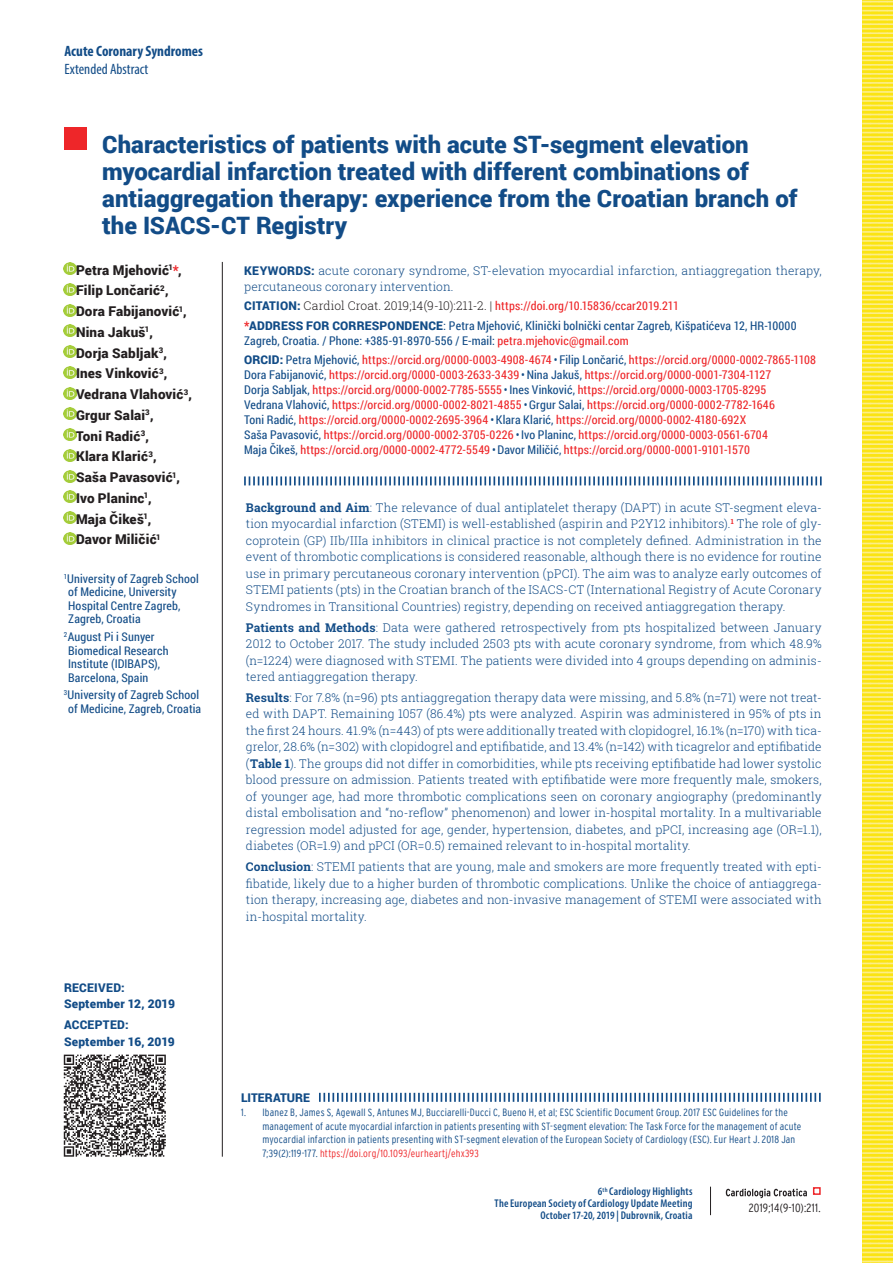
<style>
.page{position:relative;width:893px;height:1263px;background:#fff}
.page>*{position:absolute;margin:0;border:0;box-sizing:border-box;transform-origin:0 0}
.t1{font:900 24px/27px "Roboto";color:#124c87}
.t2{font:700 condensed 15px "Myriad Pro";color:#124c87}
.t3{font:condensed 15px "Myriad Pro";color:#124c87}
.t4{font:900 13.5px/20.7px "Roboto";letter-spacing:.015em;color:#231f20}
.t5{font:300 12px/16.5px "Roboto Slab";letter-spacing:.01em;color:#124c87;text-align:justify}
.t6{font:12px/15px "Roboto Condensed";letter-spacing:.015em;color:#ee2629}
.t7{font:12px/13.5px "Roboto Condensed";letter-spacing:.015em;color:#124c87}
.t8{font:900 12px/16.5px "Roboto";letter-spacing:.01em;color:#124c87}
.t9{font:300 condensed 12px "Interstate";letter-spacing:.02em;color:#231f20}
.t10{font:600 condensed 11.25px/12px "Myriad Pro";letter-spacing:.015em;color:#124c87;text-align:right}
.t11{font:300 condensed 10.5px/13.5px "Interstate";letter-spacing:.02em;color:#124c87}
.s1{color:#ee2629}
.s2{font-family:"Roboto";font-weight:900}
.s3{font-family:"Roboto";font-weight:900;color:#124c87}
.s4{font-family:"Roboto Slab";font-weight:300;color:#231f20}
.s5{font-family:"Roboto"}
.s6{color:#124c87}
.s7{font-weight:700}
</style>
<div class="page">
<svg style="left:726px;top:1188px;width:81px;height:10px"></svg>
<div style="left:813px;top:1187px;width:8px;height:8px;border:2px solid #ee2629"></div>
<svg style="left:710px;top:1187px;width:1px;height:28px"></svg>
<svg style="left:862px;top:0;width:31px;height:1263px"></svg>
<div style="left:65px;top:128px;width:22px;height:22px;background:#ee2629"></div>
<svg style="left:64px;top:262px;width:12px;height:13px"></svg>
<svg style="left:64px;top:283px;width:12px;height:12px"></svg>
<svg style="left:64px;top:304px;width:12px;height:12px"></svg>
<svg style="left:64px;top:325px;width:12px;height:12px"></svg>
<svg style="left:64px;top:345px;width:12px;height:13px"></svg>
<svg style="left:64px;top:366px;width:12px;height:12px"></svg>
<svg style="left:64px;top:387px;width:12px;height:12px"></svg>
<svg style="left:64px;top:408px;width:12px;height:12px"></svg>
<svg style="left:64px;top:428px;width:12px;height:13px"></svg>
<svg style="left:64px;top:449px;width:12px;height:12px"></svg>
<svg style="left:64px;top:470px;width:12px;height:12px"></svg>
<svg style="left:64px;top:491px;width:12px;height:12px"></svg>
<svg style="left:64px;top:512px;width:12px;height:12px"></svg>
<svg style="left:64px;top:532px;width:12px;height:12px"></svg>
<hr style="left:222px;top:262px;width:1px;height:895px;background:#231f20">
<svg style="left:244px;top:476px;width:578px;height:9px"></svg>
<svg style="left:319px;top:1093px;width:502px;height:9px"></svg>
<svg style="left:64px;top:1054px;width:102px;height:103px"></svg>
<p class="t2" style="left:65px;top:42px;width:140px">Acute Coronary Syndromes</p>
<p class="t3" style="left:65px;top:60px;width:85px">Extended Abstract</p>
<h1 class="t1" style="left:102px;top:130px;width:697px">Characteristics of patients with acute ST-segment elevation myocardial infarction treated with different combinations of antiaggregation therapy: experience from the Croatian branch of the ISACS-CT Registry</h1>
<p class="t4" style="left:76px;top:259px;width:118px">Petra Mjehović<sup>1</sup><span class="s1">*</span>,<br>Filip Lončarić<sup>2</sup>,<br>Dora Fabijanović<sup>1</sup>,<br>Nina Jakuš<sup>1</sup>,<br>Dorja Sabljak<sup>3</sup>,<br>Ines Vinković<sup>3</sup>,<br>Vedrana Vlahović<sup>3</sup>,<br>Grgur Salai<sup>3</sup>,<br>Toni Radić<sup>3</sup>,<br>Klara Klarić<sup>3</sup>,<br>Saša Pavasović<sup>1</sup>,<br>Ivo Planinc<sup>1</sup>,<br>Maja Čikeš<sup>1</sup>,<br>Davor Miličić<sup>1</sup></p>
<p class="t7" style="left:68px;top:571px;width:132px;text-indent:-4px"><sup>1</sup>University of Zagreb School of Medicine, University<br>Hospital Centre Zagreb,<br>Zagreb, Croatia</p>
<p class="t7" style="left:68px;top:630px;width:102px;text-indent:-4px"><sup>2</sup>August Pi i Sunyer<br>Biomedical Research<br>Institute (IDIBAPS),<br>Barcelona, Spain</p>
<p class="t7" style="left:64px;top:688px;width:139px;text-align:center"><sup>3</sup>University of Zagreb School of Medicine, Zagreb, Croatia</p>
<p class="t8" style="left:64px;top:979px;width:112px">Received:<br>September 12, 2019</p>
<p class="t8" style="left:64px;top:1016px;width:112px">Accepted:<br>September 16, 2019</p>
<p class="t5" style="left:244px;top:262px;width:579px"><span class="s2">KEYWORDS:</span> acute coronary syndrome, ST-elevation myocardial infarction, antiaggregation therapy, percutaneous coronary intervention.</p>
<p class="t6" style="left:244px;top:298px;width:436px"><span class="s3">CITATION:</span> <span class="s4">Cardiol Croat. 2019;14(9-10):211-2. |</span> https://doi.org/10.15836/ccar2019.211</p>
<p class="t8" style="left:244px;top:316px;width:98px"><span class="s1">*</span>Address for corr</p>
<p class="t7" style="left:244px;top:317px;width:554px;line-height:15px;text-indent:121px"><span class="s2">espondence</span><span class="s5">:</span> Petra Mjehović, Klinički bolnički centar Zagreb, Kišpatićeva 12, HR-10000<br>Zagreb, Croatia. / Phone: +385-91-8970-556 / E-mail: <span class="s1">petra.mjehovic@gmail.com</span></p>
<p class="t6" style="left:244px;top:352px;width:573px"><span class="s3">ORCID:</span> <span class="s6">Petra Mjehović,</span> https://orcid.org/0000-0003-4908-4674 <span class="s6">• Filip Lončarić,</span> https://orcid.org/0000-0002-7865-1108<br><span class="s6">Dora Fabijanović,</span> https://orcid.org/0000-0003-2633-3439 <span class="s6">• Nina Jakuš,</span> https://orcid.org/0000-0001-7304-1127<br><span class="s6">Dorja Sabljak,</span> https://orcid.org/0000-0002-7785-5555 <span class="s6">• Ines Vinković,</span> https://orcid.org/0000-0003-1705-8295<br><span class="s6">Vedrana Vlahović,</span> https://orcid.org/0000-0002-8021-4855 <span class="s6">• Grgur Salai,</span> https://orcid.org/0000-0002-7782-1646<br><span class="s6">Toni Radić,</span> https://orcid.org/0000-0002-2695-3964 <span class="s6">• Klara Klarić,</span> https://orcid.org/0000-0002-4180-692X<br><span class="s6">Saša Pavasović,</span> https://orcid.org/0000-0002-3705-0226 <span class="s6">• Ivo Planinc,</span> https://orcid.org/0000-0003-0561-6704<br><span class="s6">Maja Čikeš,</span> https://orcid.org/0000-0002-4772-5549 <span class="s6">• Davor Miličić,</span> https://orcid.org/0000-0001-9101-1570</p>
<p class="t5" style="left:246px;top:499px;width:577px"><span class="s7">Background and Aim</span>: The relevance of dual antiplatelet therapy (DAPT) in acute ST-segment eleva&shy;tion myocardial infarction (STEMI) is well-established (aspirin and P2Y12 inhibitors).<sup>1</sup> The role of gly&shy;coprotein (GP) IIb/IIIa inhibitors in clinical practice is not completely defined. Administration in the event of thrombotic complications is considered reasonable, although there is no evidence for routine use in primary percutaneous coronary intervention (pPCI). The aim was to analyze early outcomes of STEMI patients (pts) in the Croatian branch of the ISACS-CT (International Registry of Acute Coronary Syndromes in Transitional Countries) registry, depending on received antiaggregation therapy.</p>
<p class="t5" style="left:246px;top:619px;width:577px"><span class="s7">Patients and Methods</span>: Data were gathered retrospectively from pts hospitalized between January 2012 to October 2017. The study included 2503 pts with acute coronary syndrome, from which 48.9% (n=1224) were diagnosed with STEMI. The patients were divided into 4 groups depending on adminis&shy;tered antiaggregation therapy.</p>
<p class="t5" style="left:246px;top:689px;width:577px"><span class="s7">Results</span>: For 7.8% (n=96) pts antiaggregation therapy data were missing, and 5.8% (n=71) were not treat&shy;ed with DAPT. Remaining 1057 (86.4%) pts were analyzed. Aspirin was administered in 95% of pts in the first 24 hours. 41.9% (n=443) of pts were additionally treated with clopidogrel, 16.1% (n=170) with tica&shy;grelor, 28.6% (n=302) with clopidogrel and eptifibatide, and 13.4% (n=142) with ticagrelor and eptifibatide (<span class="s7">Table 1</span>). The groups did not differ in comorbidities, while pts receiving eptifibatide had lower systolic blood pressure on admission. Patients treated with eptifibatide were more frequently male, smokers, of younger age, had more thrombotic complications seen on coronary angiography (predominantly distal embolisation and “no-reflow” phenomenon) and lower in-hospital mortality. In a multivariable regression model adjusted for age, gender, hypertension, diabetes, and pPCI, increasing age (OR=1.1), diabetes (OR=1.9) and pPCI (OR=0.5) remained relevant to in-hospital mortality.</p>
<p class="t5" style="left:246px;top:858px;width:577px"><span class="s7">Conclusion</span>: STEMI patients that are young, male and smokers are more frequently treated with epti&shy;fibatide, likely due to a higher burden of thrombotic complications. Unlike the choice of antiaggrega&shy;tion therapy, increasing age, diabetes and non-invasive management of STEMI were associated with in-hospital mortality.</p>
<p class="t8" style="left:241px;top:1089px;width:69px">LITERATURE</p>
<p class="t11" style="left:262px;top:1106px;width:541px;text-indent:-21px">1. Ibanez B, James S, Agewall S, Antunes MJ, Bucciarelli-Ducci C, Bueno H, et al; ESC Scientific Document Group. 2017 ESC Guidelines for the management of acute myocardial infarction in patients presenting with ST-segment elevation: The Task Force for the management of acute myocardial infarction in patients presenting with ST-segment elevation of the European Society of Cardiology (ESC). Eur Heart J. 2018 Jan 7;39(2):119-177. <span class="s1">https://doi.org/10.1093/eurheartj/ehx393</span></p>
<p class="t10" style="left:495px;top:1186px;width:199px">6<sup>th</sup> Cardiology Highlights<br>The European Society of Cardiology Update Meeting<br>October 17-20, 2019 | Dubrovnik, Croatia</p>
<p class="t9" style="left:749px;top:1201px;width:73px">2019;14(9-10):211.</p>
</div>
